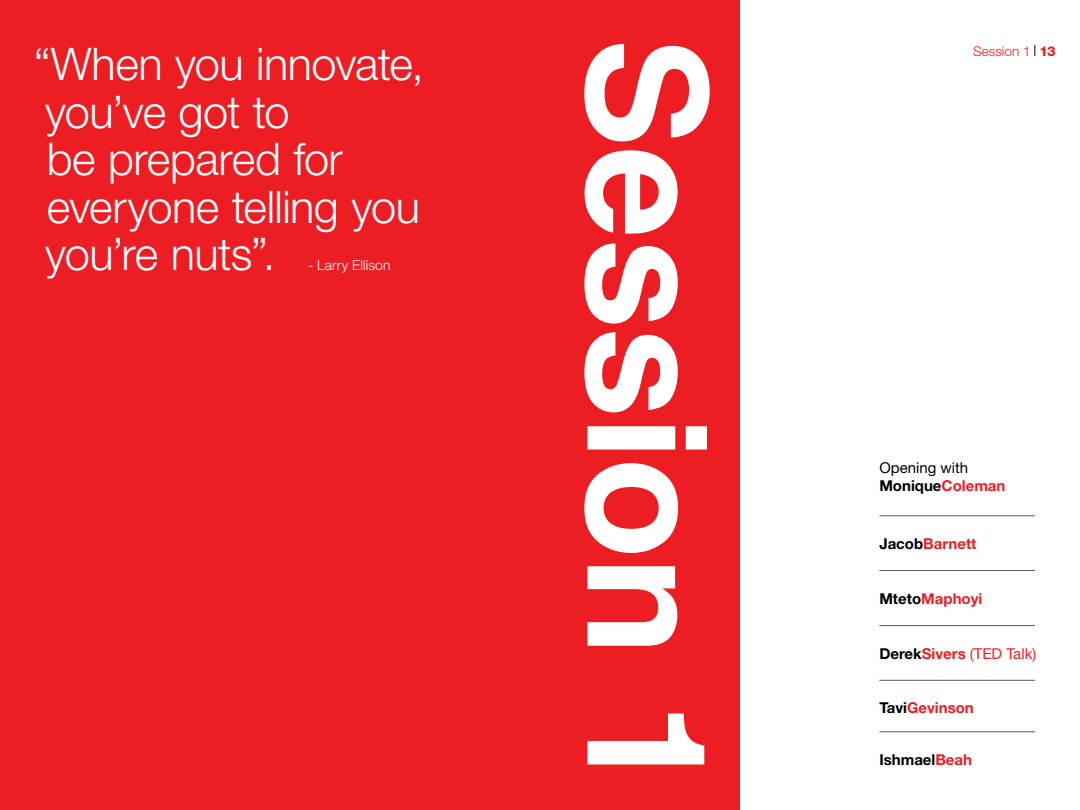
<style>
.page{position:relative;width:1080px;height:810px;background:#fff}
.page>*{position:absolute;margin:0;border:0;box-sizing:border-box;transform-origin:0 0}
.t1{font:700 165.12px "Helvetica";letter-spacing:-.02em;color:#fff}
.t2{font:300 45px/47.5px "Helvetica Neue";letter-spacing:-.01em;color:#fff}
.t3{font:700 15px "Helvetica Neue";color:#ed1d24}
.t4{font:15px/18px "Helvetica Neue";color:#000}
.t5{font:15px "Helvetica Neue";color:#ed1d24}
.t6{font:700 15px "Helvetica Neue";color:#000}
.t7{font:300 13.75px "Helvetica Neue";letter-spacing:.01em;color:#fff}
.t8{font:300 13.5px "Helvetica Neue";letter-spacing:.005em;color:#ed1d24}
.s1{font-weight:800}
.s2{font-weight:700}
.s3{font-weight:700;color:#ed1d24}
.s4{color:#000}
.s5{font-weight:700;color:#000}
.s6{color:#ed1d24}
</style>
<div class="page">
<div style="left:0;top:0;width:739px;height:810px;background:#ed1d24"></div>
<hr style="left:879px;top:516px;width:156px;height:1px;background:#58595b">
<hr style="left:879px;top:680px;width:156px;height:1px;background:#58595b">
<hr style="left:879px;top:570px;width:156px;height:1px;background:#58595b">
<hr style="left:879px;top:625px;width:156px;height:1px;background:#58595b">
<hr style="left:879px;top:732px;width:156px;height:1px;background:#58595b">
<p class="t2" style="left:34px;top:40px;width:392px">“When you innovate, you’ve got to<br>be prepared for everyone telling you you’re nuts”.</p>
<p class="t7" style="left:308px;top:257px;width:84px">- Larry Ellison</p>
<h1 class="t1" style="left:779px;top:37px;width:758px;rotate:90deg">Session 1</h1>
<p class="t8" style="left:973px;top:43px;width:84px">Session 1 <span class="s1">13</span></p>
<p class="t4" style="left:879px;top:459px;width:128px">Opening with<br><span class="s2">Monique</span><span class="s3">Coleman</span></p>
<p class="t3" style="left:879px;top:534px;width:99px"><span class="s4">Jacob</span>Barnett</p>
<p class="t3" style="left:879px;top:589px;width:105px"><span class="s4">Mteto</span>Maphoyi</p>
<p class="t5" style="left:879px;top:645px;width:158px"><span class="s5">Derek</span><span class="s2">Sivers</span> (TED Talk)</p>
<p class="t3" style="left:879px;top:699px;width:96px"><span class="s4">Tavi</span>Gevinson</p>
<p class="t6" style="left:879px;top:750px;width:94px">Ishmael<span class="s6">Beah</span></p>
</div>
